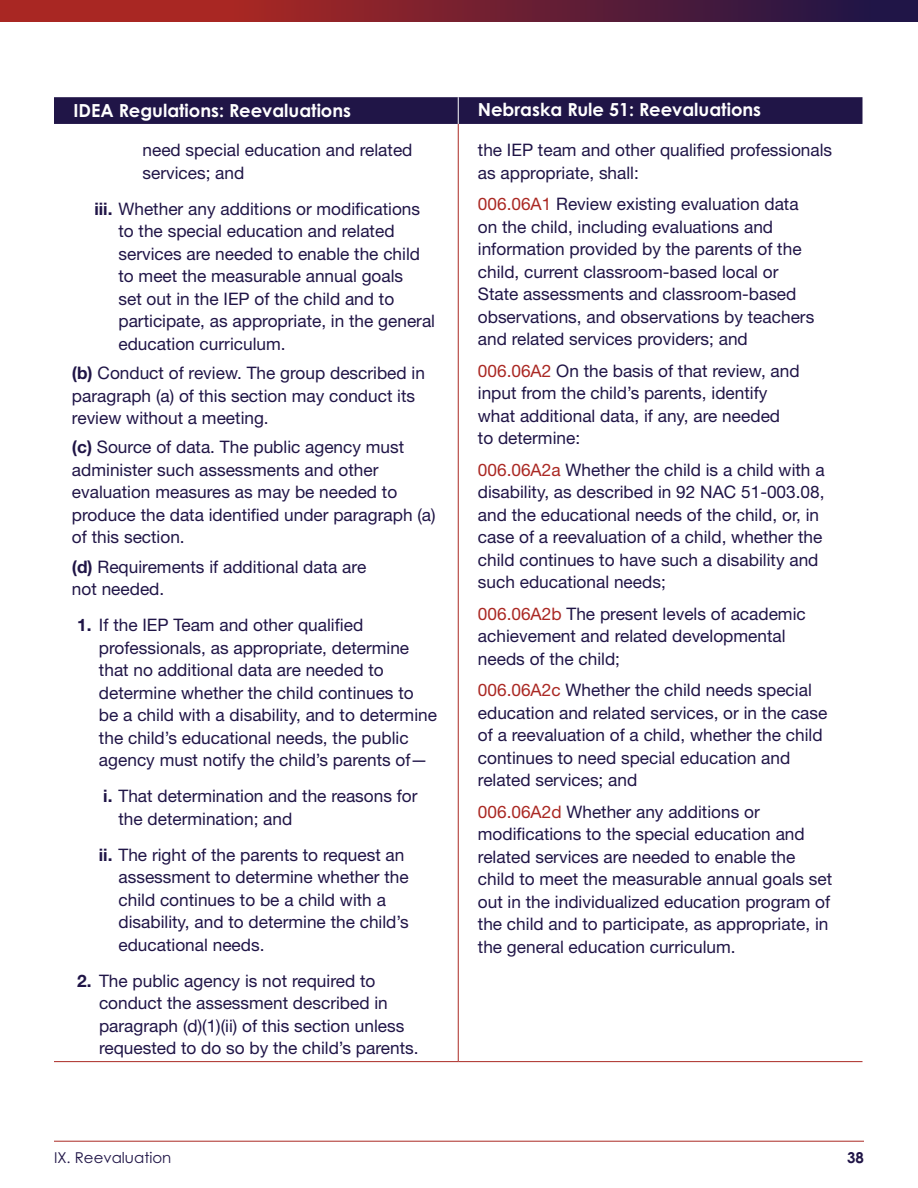
<style>
.page{position:relative;width:918px;height:1188px;background:#fff}
.page>*{position:absolute;margin:0;border:0;box-sizing:border-box;transform-origin:0 0}
.t1{font:700 18px "Century Gothic Pro";color:#fff}
.t2{font:17.25px/22.5px "Helvetica Neue LT Std";color:#201547}
.t3{font:15px "Century Gothic Pro";color:#201547}
.t4{font:700 15px "Century Gothic Pro";color:#201547}
.s1{font-weight:700}
.s2{color:#aa2823}
</style>
<div class="page">
<svg style="left:0;top:0;width:918px;height:22px;background:#721f31"></svg>
<svg style="left:54px;top:97px;width:808px;height:27px;background:#221748"></svg>
<hr style="left:458px;top:124px;width:1px;height:937px;background:#aa2823">
<hr style="left:54px;top:1061px;width:404px;height:1px;background:#aa2823">
<hr style="left:458px;top:1061px;width:404px;height:1px;background:#aa2823">
<hr style="left:54px;top:1141px;width:810px;height:1px;background:#aa2823">
<p class="t1" style="left:74px;top:99px;width:279px">IDEA Regulations: Reevaluations</p>
<p class="t2" style="left:142px;top:139px;width:271px">need special education and related services; and</p>
<p class="t2" style="left:119px;top:197px;width:318px;text-indent:-24px"><span class="s1">iii.</span> Whether any additions or modifications to the special education and related services are needed to enable the child to meet the measurable annual goals<br>set out in the IEP of the child and to participate, as appropriate, in the general education curriculum</p>
<p class="t2" style="left:72px;top:361px;width:355px"><span class="s1">(b)</span> Conduct of review The group described in paragraph (a) of this section may conduct its review without a meeting</p>
<p class="t2" style="left:72px;top:436px;width:365px"><span class="s1">(c)</span> Source of data The public agency must administer such assessments and other evaluation measures as may be needed to produce the data identified under paragraph (a) of this section</p>
<p class="t2" style="left:72px;top:555px;width:296px"><span class="s1">(d)</span> Requirements if additional data are not needed</p>
<p class="t2" style="left:99px;top:613px;width:340px;text-indent:-22px"><span class="s1">1.</span> If the IEP Team and other qualified professionals, as appropriate, determine that no additional data are needed to determine whether the child continues to be a child with a disability, and to determine the child’s educational needs, the public agency must notify the child’s parents of—</p>
<p class="t2" style="left:119px;top:784px;width:301px;text-indent:-15px"><span class="s1">i.</span> That determination and the reasons for the determination; and</p>
<p class="t2" style="left:119px;top:843px;width:292px;text-indent:-20px"><span class="s1">ii.</span> The right of the parents to request an assessment to determine whether the child continues to be a child with a disability, and to determine the child’s educational needs</p>
<p class="t2" style="left:99px;top:969px;width:316px;text-indent:-22px"><span class="s1">2.</span> The public agency is not required to conduct the assessment described in paragraph (d)(1)(ii) of this section unless requested to do so by the child’s parents</p>
<p class="t1" style="left:478px;top:99px;width:285px">Nebraska Rule 51: Reevaluations</p>
<p class="t2" style="left:478px;top:139px;width:356px">the IEP team and other qualified professionals as appropriate, shall:</p>
<p class="t2" style="left:478px;top:193px;width:338px"><span class="s2">006 06A1</span> Review existing evaluation data on the child, including evaluations and information provided by the parents of the child, current classroom-based local or State assessments and classroom-based observations, and observations by teachers and related services providers; and</p>
<p class="t2" style="left:478px;top:359px;width:323px"><span class="s2">006 06A2</span> On the basis of that review, and input from the child’s parents, identify what additional data, if any, are needed to determine:</p>
<p class="t2" style="left:478px;top:458px;width:348px"><span class="s2">006 06A2a</span> Whether the child is a child with a disability, as described in 92 NAC 51-003 08, and the educational needs of the child, or, in case of a reevaluation of a child, whether the child continues to have such a disability and such educational needs;</p>
<p class="t2" style="left:478px;top:602px;width:329px"><span class="s2">006 06A2b</span> The present levels of academic achievement and related developmental needs of the child;</p>
<p class="t2" style="left:478px;top:679px;width:351px"><span class="s2">006 06A2c</span> Whether the child needs special education and related services, or in the case of a reevaluation of a child, whether the child continues to need special education and related services; and</p>
<p class="t2" style="left:478px;top:800px;width:356px"><span class="s2">006 06A2d</span> Whether any additions or modifications to the special education and related services are needed to enable the child to meet the measurable annual goals set out in the individualized education program of the child and to participate, as appropriate, in the general education curriculum</p>
<p class="t3" style="left:54px;top:1149px;width:119px">IX. Reevaluation</p>
<p class="t4" style="left:847px;top:1148px;width:18px">38</p>
</div>
